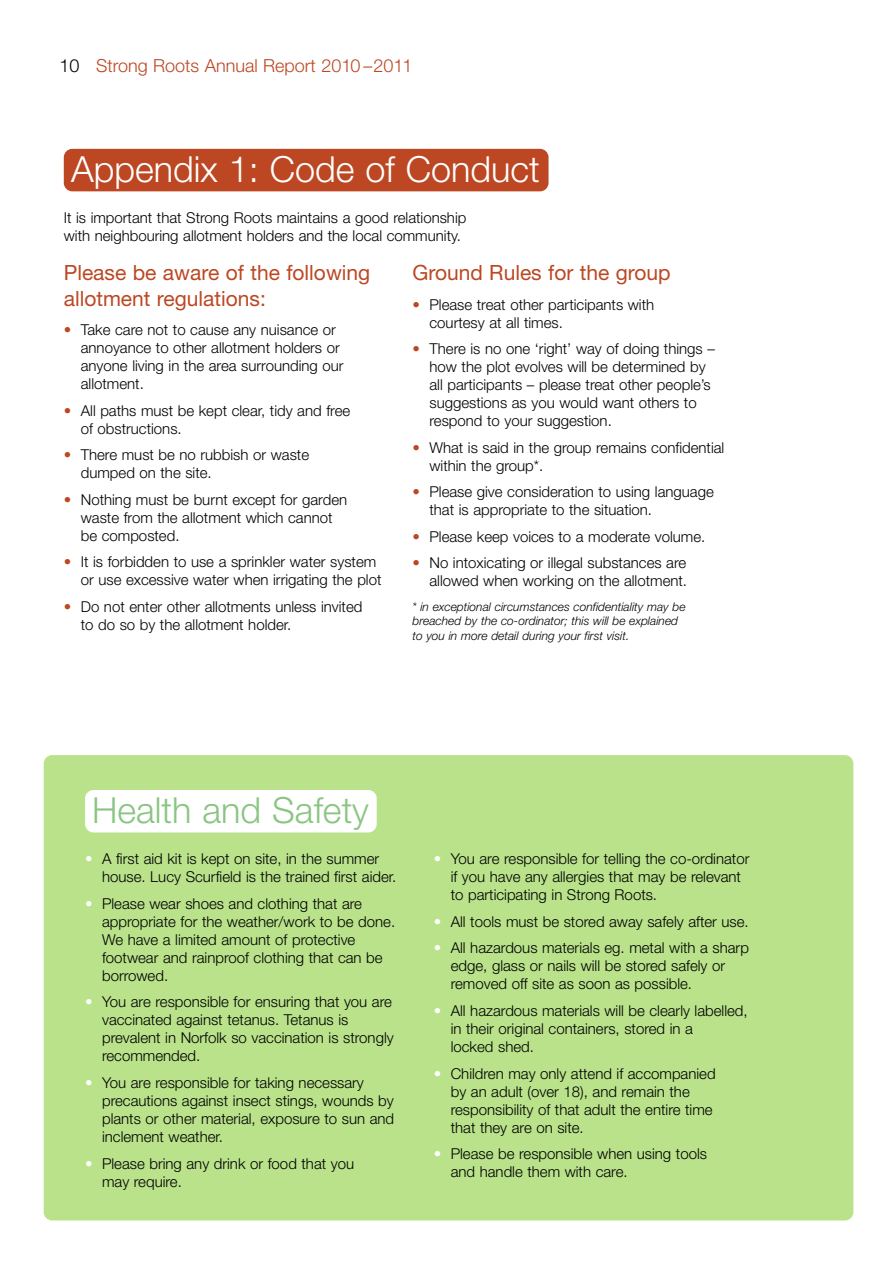
<style>
.page{position:relative;width:893px;height:1263px;background:#fff}
.page>*{position:absolute;margin:0;border:0;box-sizing:border-box;transform-origin:0 0}
.t1{font:300 36px "Helvetica Neue";color:#fff}
.t2{font:300 36px "Helvetica Neue";color:#8ac582}
.t3{font:21px/25.2px "Helvetica Neue";color:#bc4722}
.t4{font:300 18px "Helvetica Neue";color:#bc4722}
.t5{font:300 15px/18px "Helvetica Neue";color:#000}
.t6{font:italic 300 12px/14.4px "Helvetica Neue";color:#000}
.s1{color:#000}
.s2{color:#bc4722}
.s3{color:#fff}
</style>
<div class="page">
<div style="left:44px;top:755px;width:809px;height:465px;background:#b9e28b;border-radius:9px"></div>
<div style="left:64px;top:149px;width:485px;height:42px;background:#bc4722;border-radius:9px"></div>
<div style="left:85px;top:790px;width:292px;height:42px;background:#fff;border-radius:9px"></div>
<p class="t4" style="left:60px;top:60px;width:354px"><span class="s1">10</span> Strong Roots Annual Report 2010 –2011</p>
<h1 class="t1" style="left:71px;top:156px;width:470px">Appendix 1: Code of Conduct</h1>
<p class="t5" style="left:64px;top:210px;width:404px">It is important that Strong Roots maintains a good relationship with neighbouring allotment holders and the local community.</p>
<h2 class="t3" style="left:412px;top:262px;width:260px">Ground Rules for the group</h2>
<p class="t5" style="left:429px;top:297px;width:226px;text-indent:-17px"><span class="s2">•</span> Please treat other participants with courtesy at all times.</p>
<p class="t5" style="left:429px;top:341px;width:287px;text-indent:-17px"><span class="s2">•</span> There is no one ‘right’ way of doing things – how the plot evolves will be determined by all participants – please treat other people’s suggestions as you would want others to respond to your suggestion.</p>
<p class="t5" style="left:429px;top:440px;width:296px;text-indent:-17px"><span class="s2">•</span> What is said in the group remains confidential within the group*.</p>
<p class="t5" style="left:429px;top:484px;width:286px;text-indent:-17px"><span class="s2">•</span> Please give consideration to using language that is appropriate to the situation.</p>
<p class="t5" style="left:412px;top:529px;width:294px"><span class="s2">•</span> Please keep voices to a moderate volume.</p>
<p class="t5" style="left:412px;top:555px;width:276px;text-align:right"><span class="s2">•</span> No intoxicating or illegal substances are allowed when working on the allotment.</p>
<p class="t6" style="left:412px;top:600px;width:275px">* in exceptional circumstances confidentiality may be breached by the co-ordinator; this will be explained to you in more detail during your first visit.</p>
<h2 class="t3" style="left:64px;top:262px;width:308px">Please be aware of the following allotment regulations:</h2>
<p class="t5" style="left:81px;top:322px;width:264px;text-indent:-17px"><span class="s2">•</span> Take care not to cause any nuisance or annoyance to other allotment holders or anyone living in the area surrounding our allotment.</p>
<p class="t5" style="left:81px;top:403px;width:271px;text-indent:-17px"><span class="s2">•</span> All paths must be kept clear, tidy and free of obstructions.</p>
<p class="t5" style="left:81px;top:447px;width:230px;text-indent:-17px"><span class="s2">•</span> There must be no rubbish or waste dumped on the site.</p>
<p class="t5" style="left:81px;top:492px;width:268px;text-indent:-17px"><span class="s2">•</span> Nothing must be burnt except for garden waste from the allotment which cannot be composted.</p>
<p class="t5" style="left:81px;top:554px;width:302px;text-indent:-17px"><span class="s2">•</span> It is forbidden to use a sprinkler water system or use excessive water when irrigating the plot</p>
<p class="t5" style="left:81px;top:599px;width:283px;text-indent:-17px"><span class="s2">•</span> Do not enter other allotments unless invited to do so by the allotment holder.</p>
<h1 class="t2" style="left:92px;top:797px;width:278px">Health and Safety</h1>
<p class="t5" style="left:102px;top:851px;width:296px;text-indent:-17px"><span class="s3">•</span> A first aid kit is kept on site, in the summer house. Lucy Scurfield is the trained first aider.</p>
<p class="t5" style="left:102px;top:896px;width:295px;text-indent:-17px"><span class="s3">•</span> Please wear shoes and clothing that are appropriate for the weather/work to be done.<br>We have a limited amount of protective footwear and rainproof clothing that can be borrowed.</p>
<p class="t5" style="left:102px;top:994px;width:293px;text-indent:-17px"><span class="s3">•</span> You are responsible for ensuring that you are vaccinated against tetanus. Tetanus is prevalent in Norfolk so vaccination is strongly recommended.</p>
<p class="t5" style="left:102px;top:1075px;width:294px;text-indent:-17px"><span class="s3">•</span> You are responsible for taking necessary precautions against insect stings, wounds by plants or other material, exposure to sun and inclement weather.</p>
<p class="t5" style="left:102px;top:1155px;width:254px;text-indent:-17px"><span class="s3">•</span> Please bring any drink or food that you may require.</p>
<p class="t5" style="left:451px;top:851px;width:300px;text-indent:-17px"><span class="s3">•</span> You are responsible for telling the co-ordinator if you have any allergies that may be relevant to participating in Strong Roots.</p>
<p class="t5" style="left:434px;top:914px;width:317px"><span class="s3">•</span> All tools must be stored away safely after use.</p>
<p class="t5" style="left:451px;top:940px;width:300px;text-indent:-17px"><span class="s3">•</span> All hazardous materials eg. metal with a sharp edge, glass or nails will be stored safely or removed off site as soon as possible.</p>
<p class="t5" style="left:451px;top:1003px;width:298px;text-indent:-17px"><span class="s3">•</span> All hazardous materials will be clearly labelled, in their original containers, stored in a<br>locked shed.</p>
<p class="t5" style="left:451px;top:1065px;width:266px;text-indent:-17px"><span class="s3">•</span> Children may only attend if accompanied by an adult (over 18), and remain the responsibility of that adult the entire time that they are on site.</p>
<p class="t5" style="left:451px;top:1146px;width:258px;text-indent:-17px"><span class="s3">•</span> Please be responsible when using tools and handle them with care.</p>
</div>
